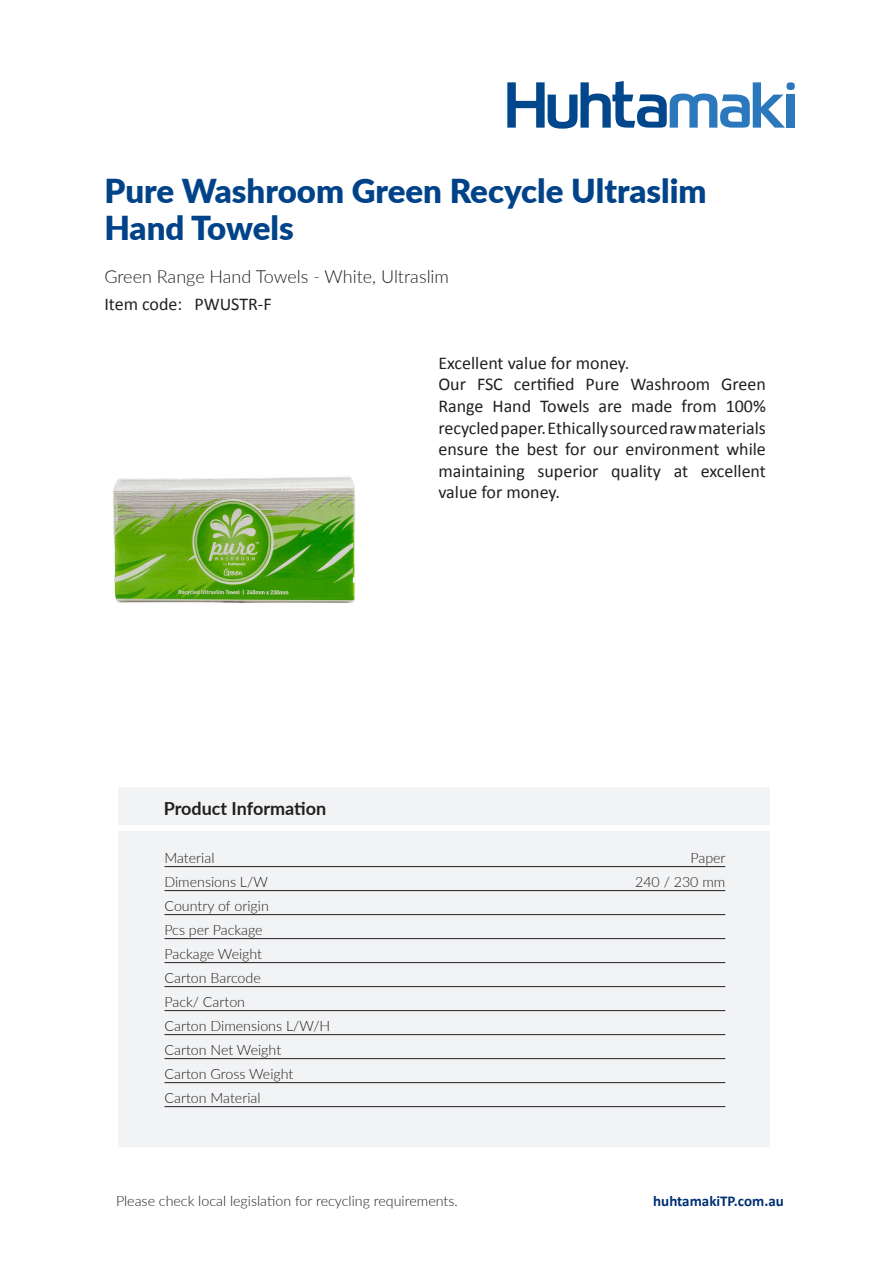
<style>
.page{position:relative;width:893px;height:1263px;background:#fff}
.page>*{position:absolute;margin:0;border:0;box-sizing:border-box;transform-origin:0 0}
.t1{font:900 33px/37.5px "Lato";color:#004389}
.t2{font:18px/21.6px "Calibri";color:#231f20}
.t3{font:300 18px "Lato";color:#231f20}
.t4{font:700 18px "Lato";color:#231f20}
.t5{font:700 15px "Calibri";color:#002f73}
.t6{font:300 14.25px/24px "Lato";color:#231f20}
</style>
<div class="page">
<svg style="left:507px;top:81px;width:288px;height:48px"></svg>
<div style="left:118px;top:787px;width:652px;height:37px;background:#f2f3f4"></div>
<div style="left:118px;top:831px;width:652px;height:315px;background:#f2f3f4"></div>
<img style="left:113px;top:476px;width:243px;height:127px">
<hr style="left:164px;top:866px;width:561px;height:1px;background:#231f20">
<hr style="left:164px;top:890px;width:561px;height:1px;background:#231f20">
<hr style="left:164px;top:914px;width:561px;height:1px;background:#231f20">
<hr style="left:164px;top:938px;width:561px;height:1px;background:#231f20">
<hr style="left:164px;top:962px;width:561px;height:1px;background:#231f20">
<hr style="left:164px;top:986px;width:561px;height:1px;background:#231f20">
<hr style="left:164px;top:1010px;width:561px;height:1px;background:#231f20">
<hr style="left:164px;top:1034px;width:561px;height:1px;background:#231f20">
<hr style="left:164px;top:1058px;width:561px;height:1px;background:#231f20">
<hr style="left:164px;top:1082px;width:561px;height:1px;background:#231f20">
<hr style="left:164px;top:1106px;width:561px;height:1px;background:#231f20">
<h1 class="t1" style="left:104px;top:171px;width:604px">Pure Washroom Green Recycle Ultraslim<br>Hand Towels</h1>
<p class="t3" style="left:104px;top:263px;width:346px">Green Range Hand Towels - White, Ultraslim</p>
<p class="t2" style="left:104px;top:293px;width:79px">Item code:</p>
<p class="t2" style="left:194px;top:293px;width:79px">PWUSTR-F</p>
<p class="t2" style="left:438px;top:351px;width:329px">Excellent value for money.<br>Our FSC certified Pure Washroom Green Range Hand Towels are made from 100% recycled paper. Ethically sourced raw materials ensure the best for our environment while maintaining superior quality at excellent value for money.</p>
<p class="t4" style="left:164px;top:795px;width:164px">Product Information</p>
<p class="t6" style="left:164px;top:845px;width:52px">Material</p>
<p class="t6" style="left:690px;top:845px;width:37px">Paper</p>
<p class="t6" style="left:164px;top:869px;width:105px">Dimensions L/W</p>
<p class="t6" style="left:635px;top:869px;width:92px">240 / 230 mm</p>
<p class="t6" style="left:164px;top:893px;width:167px">Country of origin<br>Pcs per Package<br>Package Weight<br>Carton Barcode<br>Pack/ Carton<br>Carton Dimensions L/W/H<br>Carton Net Weight<br>Carton Gross Weight<br>Carton Material</p>
<p class="t6" style="left:116px;top:1188px;width:343px">Please check local legislation for recycling requirements.</p>
<p class="t5" style="left:653px;top:1190px;width:132px">huhtamakiTP.com.au</p>
</div>
